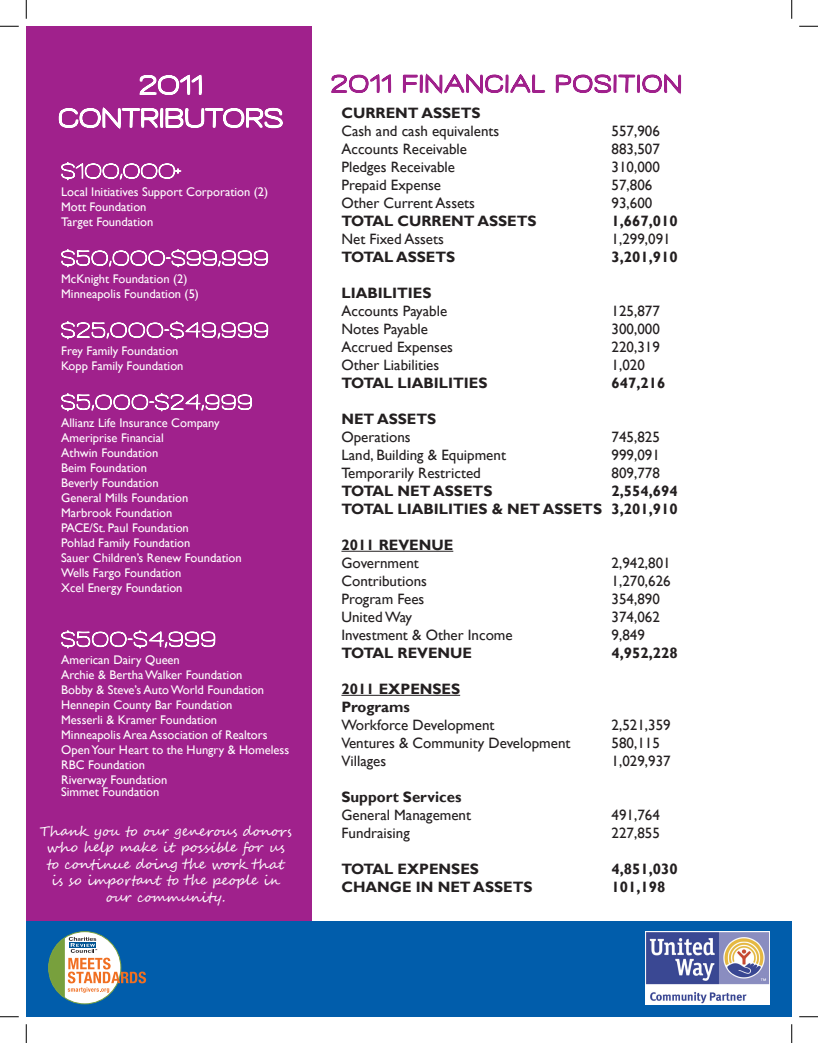
<style>
.page{position:relative;width:818px;height:1043px;background:#fff}
.page>*{position:absolute;margin:0;border:0;box-sizing:border-box;transform-origin:0 0}
.t1{font:15px "Gill Sans";color:#231f20}
.t2{font:700 15px/18px "Gill Sans";color:#231f20;text-align:right}
.t3{font:13.75px/16.5px "Segoe Script";color:#fff;text-align:center}
.t4{font:12.5px/15px "Gill Sans";color:#fff}
</style>
<div class="page">
<div style="left:26px;top:26px;width:285px;height:990px;background:#a0218c"></div>
<svg style="left:58px;top:74px;width:225px;height:194px"></svg>
<svg style="left:61px;top:321px;width:208px;height:19px"></svg>
<svg style="left:61px;top:393px;width:191px;height:19px"></svg>
<svg style="left:61px;top:630px;width:155px;height:19px"></svg>
<svg style="left:331px;top:74px;width:61px;height:19px"></svg>
<svg style="left:402px;top:73px;width:144px;height:22px"></svg>
<svg style="left:555px;top:73px;width:127px;height:22px"></svg>
<div style="left:26px;top:921px;width:765px;height:95px;background:#015dab"></div>
<svg style="left:49px;top:931px;width:72px;height:72px"></svg>
<svg style="left:49px;top:936px;width:97px;height:61px"></svg>
<img style="left:645px;top:931px;width:124px;height:73px">
<hr style="left:341px;top:551px;width:112px;height:1px;background:#231f20">
<hr style="left:341px;top:695px;width:119px;height:1px;background:#231f20">
<svg style="left:0;top:25px;width:19px;height:2px"></svg>
<svg style="left:799px;top:25px;width:19px;height:2px"></svg>
<svg style="left:0;top:1016px;width:19px;height:1px"></svg>
<svg style="left:799px;top:1016px;width:19px;height:1px"></svg>
<svg style="left:25px;top:0;width:2px;height:19px"></svg>
<svg style="left:25px;top:1024px;width:2px;height:18px"></svg>
<svg style="left:791px;top:0;width:1px;height:19px"></svg>
<svg style="left:791px;top:1024px;width:1px;height:18px"></svg>
<p class="t4" style="left:61px;top:184px;width:208px">Local Initiatives Support Corporation (2)<br>Mott Foundation<br>Target Foundation</p>
<p class="t4" style="left:61px;top:271px;width:139px">McKnight Foundation (2)<br>Minneapolis Foundation (5)</p>
<p class="t4" style="left:61px;top:343px;width:124px">Frey Family Foundation<br>Kopp Family Foundation</p>
<p class="t4" style="left:61px;top:415px;width:182px">Allianz Life Insurance Company<br>Ameriprise Financial<br>Athwin Foundation<br>Beim Foundation<br>Beverly Foundation<br>General Mills Foundation<br>Marbrook Foundation<br>PACE/St. Paul Foundation<br>Pohlad Family Foundation<br>Sauer Children’s Renew Foundation<br>Wells Fargo Foundation<br>Xcel Energy Foundation</p>
<p class="t4" style="left:61px;top:652px;width:229px">American Dairy Queen<br>Archie &amp; Bertha Walker Foundation<br>Bobby &amp; Steve’s Auto World Foundation<br>Hennepin County Bar Foundation<br>Messerli &amp; Kramer Foundation<br>Minneapolis Area Association of Realtors<br>Open Your Heart to the Hungry &amp; Homeless<br>RBC Foundation<br>Riverway Foundation</p>
<p class="t4" style="left:61px;top:785px;width:100px">Simmet Foundation</p>
<p class="t3" style="left:40px;top:822px;width:253px">Thank you to our generous donors who help make it possible for us to continue doing the work that<br>is so important to the people in our community.</p>
<p class="t2" style="left:341px;top:104px;width:141px">CURRENT ASSETS</p>
<p class="t1" style="left:341px;top:122px;width:159px">Cash and cash equivalents</p>
<p class="t1" style="left:611px;top:122px;width:50px">557,906</p>
<p class="t1" style="left:341px;top:140px;width:127px">Accounts Receivable</p>
<p class="t1" style="left:611px;top:140px;width:50px">883,507</p>
<p class="t1" style="left:341px;top:158px;width:115px">Pledges Receivable</p>
<p class="t1" style="left:611px;top:158px;width:50px">310,000</p>
<p class="t1" style="left:341px;top:176px;width:101px">Prepaid Expense</p>
<p class="t1" style="left:611px;top:176px;width:42px">57,806</p>
<p class="t1" style="left:341px;top:194px;width:135px">Other Current Assets</p>
<p class="t1" style="left:611px;top:194px;width:42px">93,600</p>
<p class="t2" style="left:341px;top:212px;width:197px">TOTAL CURRENT ASSETS</p>
<p class="t2" style="left:611px;top:212px;width:68px">1,667,010</p>
<p class="t1" style="left:341px;top:230px;width:104px">Net Fixed Assets</p>
<p class="t1" style="left:611px;top:230px;width:61px">1,299,091</p>
<p class="t2" style="left:341px;top:248px;width:115px">TOTAL ASSETS</p>
<p class="t2" style="left:611px;top:248px;width:68px">3,201,910</p>
<p class="t2" style="left:341px;top:284px;width:91px">LIABILITIES</p>
<p class="t1" style="left:341px;top:302px;width:107px">Accounts Payable</p>
<p class="t1" style="left:611px;top:302px;width:50px">125,877</p>
<p class="t1" style="left:341px;top:320px;width:88px">Notes Payable</p>
<p class="t1" style="left:611px;top:320px;width:50px">300,000</p>
<p class="t1" style="left:341px;top:338px;width:113px">Accrued Expenses</p>
<p class="t1" style="left:611px;top:338px;width:50px">220,319</p>
<p class="t1" style="left:341px;top:356px;width:99px">Other Liabilities</p>
<p class="t1" style="left:611px;top:356px;width:35px">1,020</p>
<p class="t2" style="left:341px;top:374px;width:148px">TOTAL LIABILITIES</p>
<p class="t2" style="left:611px;top:374px;width:55px">647,216</p>
<p class="t2" style="left:341px;top:410px;width:96px">NET ASSETS</p>
<p class="t1" style="left:341px;top:428px;width:71px">Operations</p>
<p class="t1" style="left:611px;top:428px;width:50px">745,825</p>
<p class="t1" style="left:341px;top:446px;width:166px">Land, Building &amp; Equipment</p>
<p class="t1" style="left:611px;top:446px;width:50px">999,091</p>
<p class="t1" style="left:341px;top:464px;width:141px">Temporarily Restricted</p>
<p class="t1" style="left:611px;top:464px;width:50px">809,778</p>
<p class="t2" style="left:341px;top:482px;width:152px">TOTAL NET ASSETS</p>
<p class="t2" style="left:341px;top:482px;width:338px">2,554,694<br>TOTAL LIABILITIES &amp; NET ASSETS 3,201,910</p>
<p class="t2" style="left:341px;top:536px;width:113px">2011 REVENUE</p>
<p class="t1" style="left:341px;top:554px;width:79px">Government</p>
<p class="t1" style="left:611px;top:554px;width:61px">2,942,801</p>
<p class="t1" style="left:341px;top:572px;width:87px">Contributions</p>
<p class="t1" style="left:611px;top:572px;width:61px">1,270,626</p>
<p class="t1" style="left:341px;top:590px;width:84px">Program Fees</p>
<p class="t1" style="left:611px;top:590px;width:50px">354,890</p>
<p class="t1" style="left:341px;top:608px;width:72px">United Way</p>
<p class="t1" style="left:611px;top:608px;width:50px">374,062</p>
<p class="t1" style="left:341px;top:626px;width:173px">Investment &amp; Other Income</p>
<p class="t1" style="left:611px;top:626px;width:35px">9,849</p>
<p class="t2" style="left:341px;top:644px;width:132px">TOTAL REVENUE</p>
<p class="t2" style="left:611px;top:644px;width:68px">4,952,228</p>
<p class="t2" style="left:341px;top:680px;width:120px;text-align:left">2011 EXPENSES<br>Programs</p>
<p class="t1" style="left:341px;top:716px;width:155px">Workforce Development</p>
<p class="t1" style="left:611px;top:716px;width:61px">2,521,359</p>
<p class="t1" style="left:341px;top:734px;width:230px">Ventures &amp; Community Development</p>
<p class="t1" style="left:611px;top:734px;width:50px">580,115</p>
<p class="t1" style="left:341px;top:752px;width:46px">Villages</p>
<p class="t1" style="left:611px;top:752px;width:61px">1,029,937</p>
<p class="t2" style="left:341px;top:788px;width:121px">Support Services</p>
<p class="t1" style="left:341px;top:806px;width:131px">General Management</p>
<p class="t1" style="left:611px;top:806px;width:50px">491,764</p>
<p class="t1" style="left:341px;top:824px;width:70px">Fundraising</p>
<p class="t1" style="left:611px;top:824px;width:50px">227,855</p>
<p class="t2" style="left:341px;top:860px;width:139px">TOTAL EXPENSES</p>
<p class="t2" style="left:611px;top:860px;width:68px">4,851,030</p>
<p class="t2" style="left:341px;top:878px;width:192px">CHANGE IN NET ASSETS</p>
<p class="t2" style="left:611px;top:878px;width:55px">101,198</p>
</div>
